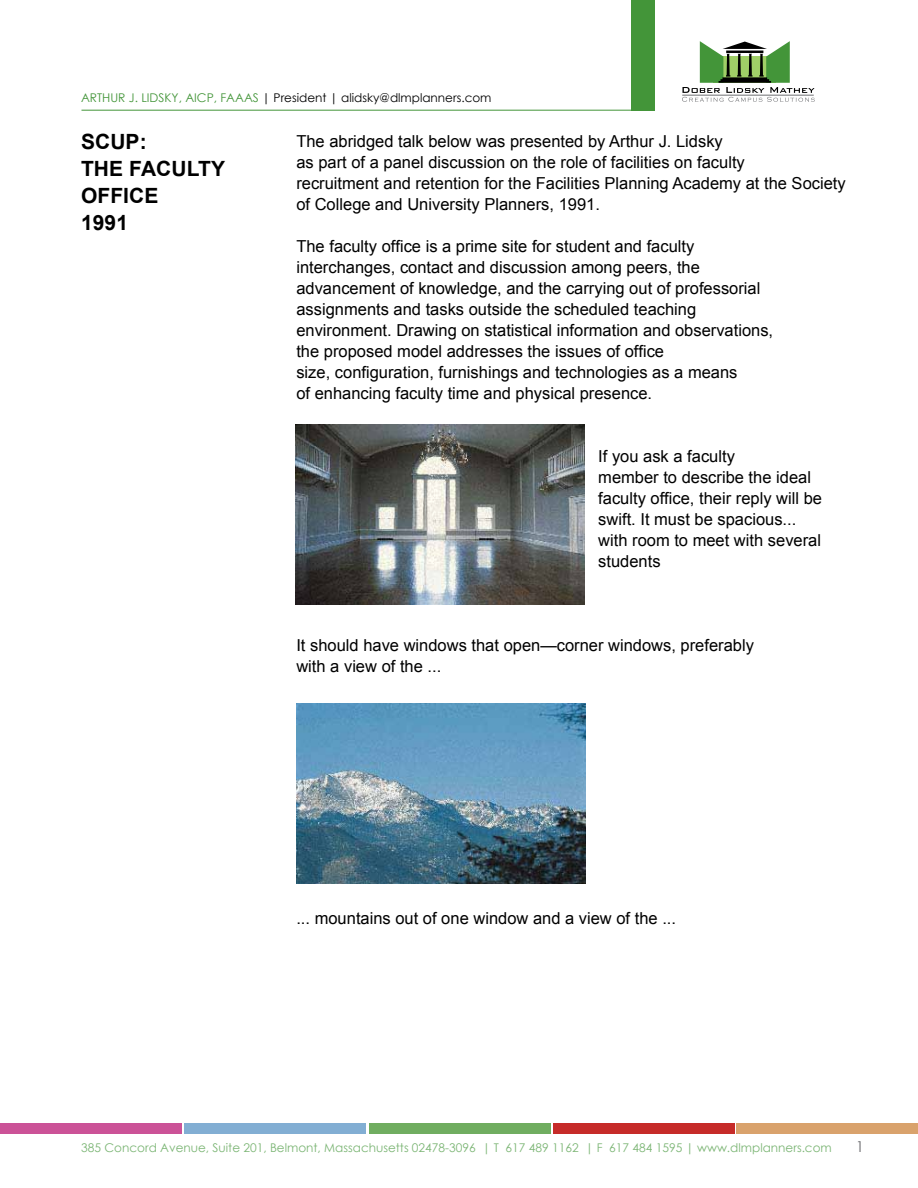
<style>
.page{position:relative;width:918px;height:1188px;background:#fff}
.page>*{position:absolute;margin:0;border:0;box-sizing:border-box;transform-origin:0 0}
.t1{font:700 21px/27px "Arial";letter-spacing:.005em;color:#000}
.t2{font:16.5px/21px "Arial";color:#000}
.t3{font:15px "Century Gothic";color:#6d6e71}
.t4{font:12px "Century Gothic";color:#7bb574}
.t5{font:12px "Century Gothic";color:#000}
.s1{color:#439539}
</style>
<div class="page">
<div style="left:0;top:1123px;width:181px;height:11px;background:#cb5297"></div>
<div style="left:184px;top:1123px;width:182px;height:11px;background:#82aed3"></div>
<div style="left:369px;top:1123px;width:181px;height:11px;background:#70ad60"></div>
<div style="left:553px;top:1123px;width:182px;height:11px;background:#c62b29"></div>
<div style="left:737px;top:1123px;width:181px;height:11px;background:#d9a26c"></div>
<div style="left:631px;top:0;width:23px;height:110px;background:#439539"></div>
<hr style="left:81px;top:110px;width:573px;height:1px;background:#439539">
<svg style="left:682px;top:41px;width:133px;height:61px"></svg>
<img style="left:296px;top:424px;width:289px;height:181px">
<img style="left:296px;top:704px;width:289px;height:180px">
<p class="t5" style="left:81px;top:90px;width:412px"><span class="s1">ARTHUR J. LIDSKY, AICP, FAAAS</span> | President | alidsky@dlmplanners.com</p>
<p class="t1" style="left:81px;top:129px;width:146px">SCUP:<br>THE FACULTY<br>OFFICE<br>1991</p>
<p class="t2" style="left:296px;top:131px;width:551px">The abridged talk below was presented by Arthur J. Lidsky<br>as part of a panel discussion on the role of facilities on faculty<br>recruitment and retention for the Facilities Planning Academy at the Society of College and University Planners, 1991.</p>
<p class="t2" style="left:296px;top:236px;width:478px">The faculty office is a prime site for student and faculty interchanges, contact and discussion among peers, the advancement of knowledge, and the carrying out of professorial assignments and tasks outside the scheduled teaching environment. Drawing on statistical information and observations, the proposed model addresses the issues of office<br>size, configuration, furnishings and technologies as a means<br>of enhancing faculty time and physical presence.</p>
<p class="t2" style="left:598px;top:446px;width:225px">If you ask a faculty<br>member to describe the ideal faculty office, their reply will be swift. It must be spacious... with room to meet with several students</p>
<p class="t2" style="left:296px;top:635px;width:459px">It should have windows that open—corner windows, preferably with a view of the ...</p>
<p class="t2" style="left:296px;top:908px;width:381px">... mountains out of one window and a view of the ...</p>
<p class="t4" style="left:81px;top:1139px;width:752px">385 Concord Avenue, Suite 201, Belmont, Massachusetts 02478-3096 | T 617 489 1162 | F 617 484 1595 | www.dlmplanners.com</p>
<p class="t3" style="left:856px;top:1136px;width:10px">1</p>
</div>
